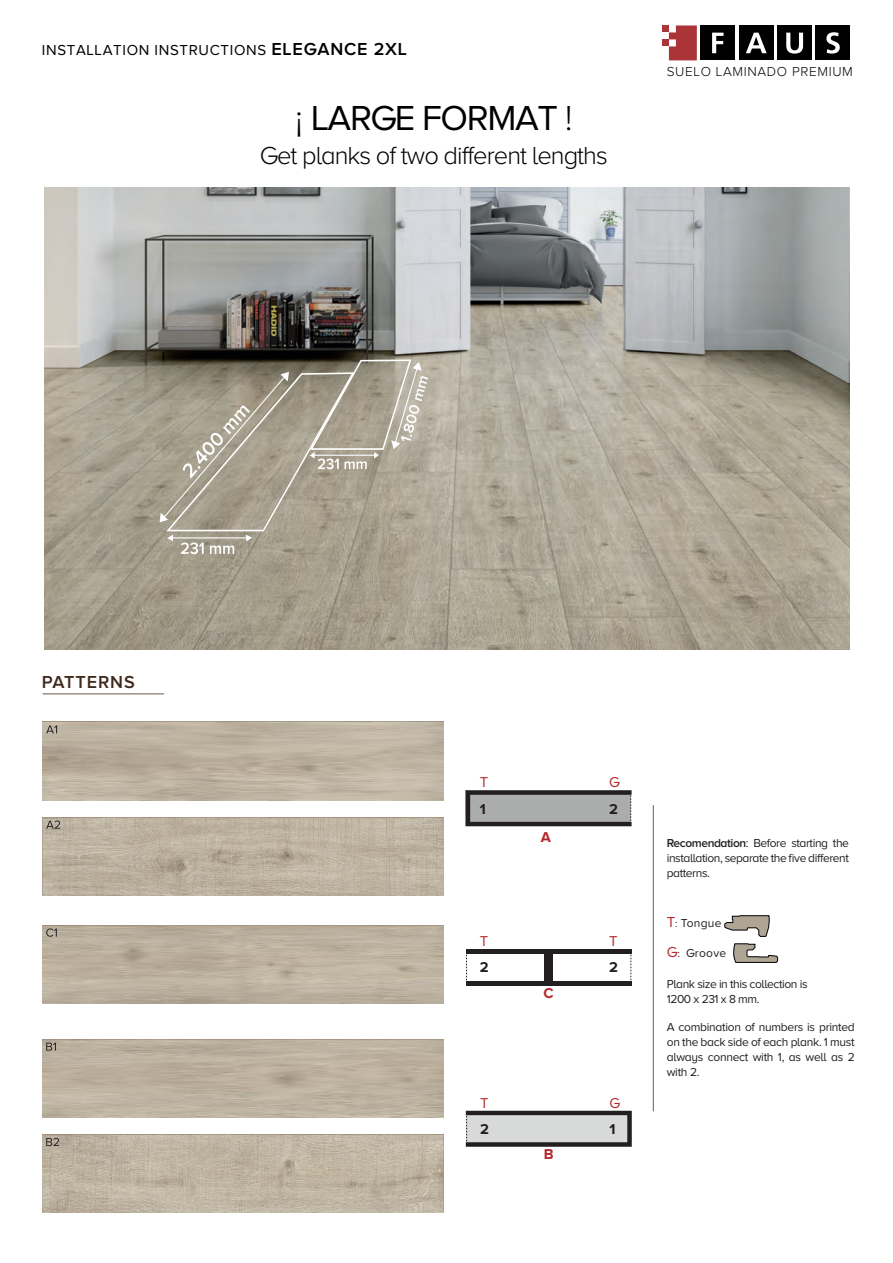
<style>
.page{position:relative;width:893px;height:1263px;background:#fff}
.page>*{position:absolute;margin:0;border:0;box-sizing:border-box;transform-origin:0 0}
.t1{font:36px "Proxima Nova A";letter-spacing:-.035em;color:#000001}
.t2{font:300 25.5px "Proxima Nova A";letter-spacing:-.04em;color:#000001}
.t3{font:600 18px "Proxima Nova A";letter-spacing:.05em;color:#402a1c}
.t4{font:15px "Proxima Nova A";letter-spacing:.045em;color:#000001}
.t5{font:700 14.85px "Proxima Nova A";color:#231f20}
.t6{font:14.85px "Proxima Nova A";color:#b6282d}
.t7{font:700 14.85px "Proxima Nova A";color:#b6282d}
.t8{font:300 13.5px "Proxima Nova A";letter-spacing:.05em;color:#000001}
.t9{font:12px/15px "Proxima Nova A";letter-spacing:-.035em;color:#231f20;text-align:justify}
.s1{font-weight:600;font-size:18px}
.s2{font-weight:300}
.s3{font-weight:600}
.s4{font-size:15px;color:#b6282d}
.s5{font-size:10.5px}
</style>
<div class="page">
<svg style="left:669px;top:25px;width:28px;height:35px"></svg>
<div style="left:662px;top:25px;width:7px;height:7px;background:#ab3439"></div>
<div style="left:662px;top:39px;width:7px;height:7px;background:#ab3439"></div>
<div style="left:815px;top:25px;width:35px;height:35px;background:#000001"></div>
<svg style="left:826px;top:32px;width:14px;height:22px"></svg>
<div style="left:777px;top:25px;width:35px;height:35px;background:#000001"></div>
<svg style="left:786px;top:33px;width:17px;height:21px"></svg>
<div style="left:739px;top:25px;width:35px;height:35px;background:#000001"></div>
<svg style="left:746px;top:33px;width:20px;height:20px"></svg>
<div style="left:700px;top:25px;width:35px;height:35px;background:#000001"></div>
<svg style="left:712px;top:33px;width:11px;height:20px"></svg>
<svg style="left:466px;top:790px;width:166px;height:36px;background:#878887"></svg>
<svg style="left:466px;top:1111px;width:166px;height:36px;background:#a8a8a8"></svg>
<svg style="left:466px;top:955px;width:1px;height:25px"></svg>
<svg style="left:630px;top:955px;width:1px;height:25px"></svg>
<hr style="left:466px;top:981px;width:165px;height:4px;background:#231f20">
<div style="left:466px;top:949px;width:165px;height:5px;background:#231f20"></div>
<div style="left:544px;top:949px;width:9px;height:36px;background:#231f20"></div>
<svg style="left:733px;top:943px;width:45px;height:20px"></svg>
<svg style="left:724px;top:915px;width:46px;height:22px"></svg>
<svg style="left:46px;top:928px;width:11px;height:9px"></svg>
<svg style="left:46px;top:725px;width:11px;height:8px"></svg>
<img style="left:43px;top:817px;width:401px;height:78px">
<svg style="left:46px;top:820px;width:14px;height:9px"></svg>
<img style="left:43px;top:1039px;width:401px;height:78px">
<svg style="left:46px;top:1042px;width:10px;height:8px"></svg>
<img style="left:43px;top:1134px;width:401px;height:78px">
<svg style="left:46px;top:1138px;width:13px;height:8px"></svg>
<hr style="left:653px;top:805px;width:1px;height:306px;background:#6c594b">
<img style="left:44px;top:188px;width:805px;height:461px">
<svg style="left:160px;top:358px;width:268px;height:196px;background:#a69e8e"></svg>
<hr style="left:43px;top:693px;width:121px;height:1px;background:#a28f7d">
<p class="t4" style="left:42px;top:42px;width:367px">INSTALLATION INSTRUCTIONS <span class="s1">ELEGANCE 2XL</span></p>
<h1 class="t1" style="left:295px;top:98px;width:279px"><span class="s2">¡</span> LARGE FORMAT <span class="s2">!</span></h1>
<h2 class="t2" style="left:260px;top:142px;width:349px">Get planks of two different lengths</h2>
<p class="t8" style="left:667px;top:64px;width:188px">SUELO LAMINADO PREMIUM</p>
<h3 class="t3" style="left:42px;top:672px;width:94px">PATTERNS</h3>
<p class="t6" style="left:480px;top:774px;width:10px">T</p>
<p class="t6" style="left:609px;top:774px;width:12px">G</p>
<p class="t5" style="left:480px;top:800px;width:8px">1</p>
<p class="t5" style="left:609px;top:800px;width:10px">2</p>
<p class="t7" style="left:541px;top:828px;width:12px">A</p>
<p class="t6" style="left:480px;top:933px;width:10px">T</p>
<p class="t6" style="left:609px;top:933px;width:10px">T</p>
<p class="t5" style="left:480px;top:958px;width:10px">2</p>
<p class="t5" style="left:609px;top:958px;width:10px">2</p>
<p class="t7" style="left:543px;top:984px;width:12px">C</p>
<p class="t6" style="left:480px;top:1095px;width:10px">T</p>
<p class="t6" style="left:609px;top:1095px;width:12px">G</p>
<p class="t5" style="left:480px;top:1120px;width:10px">2</p>
<p class="t5" style="left:609px;top:1120px;width:8px">1</p>
<p class="t7" style="left:544px;top:1146px;width:11px">B</p>
<p class="t9" style="left:667px;top:835px;width:184px"><span class="s3">Recomendation</span>: Before starting the installation, separate the five different patterns.</p>
<p class="t9" style="left:667px;top:916px;width:56px"><span class="s4">T</span><span class="s5">:</span> Tongue</p>
<p class="t9" style="left:667px;top:946px;width:61px"><span class="s4">G</span><span class="s5">:</span> Groove</p>
<p class="t9" style="left:667px;top:976px;width:142px">Plank size in this collection is<br>1200 x 231 x 8 mm.</p>
<p class="t9" style="left:667px;top:1019px;width:190px">A combination of numbers is printed on the back side of each plank. 1 must always connect with 1, as well as 2 with 2.</p>
</div>
